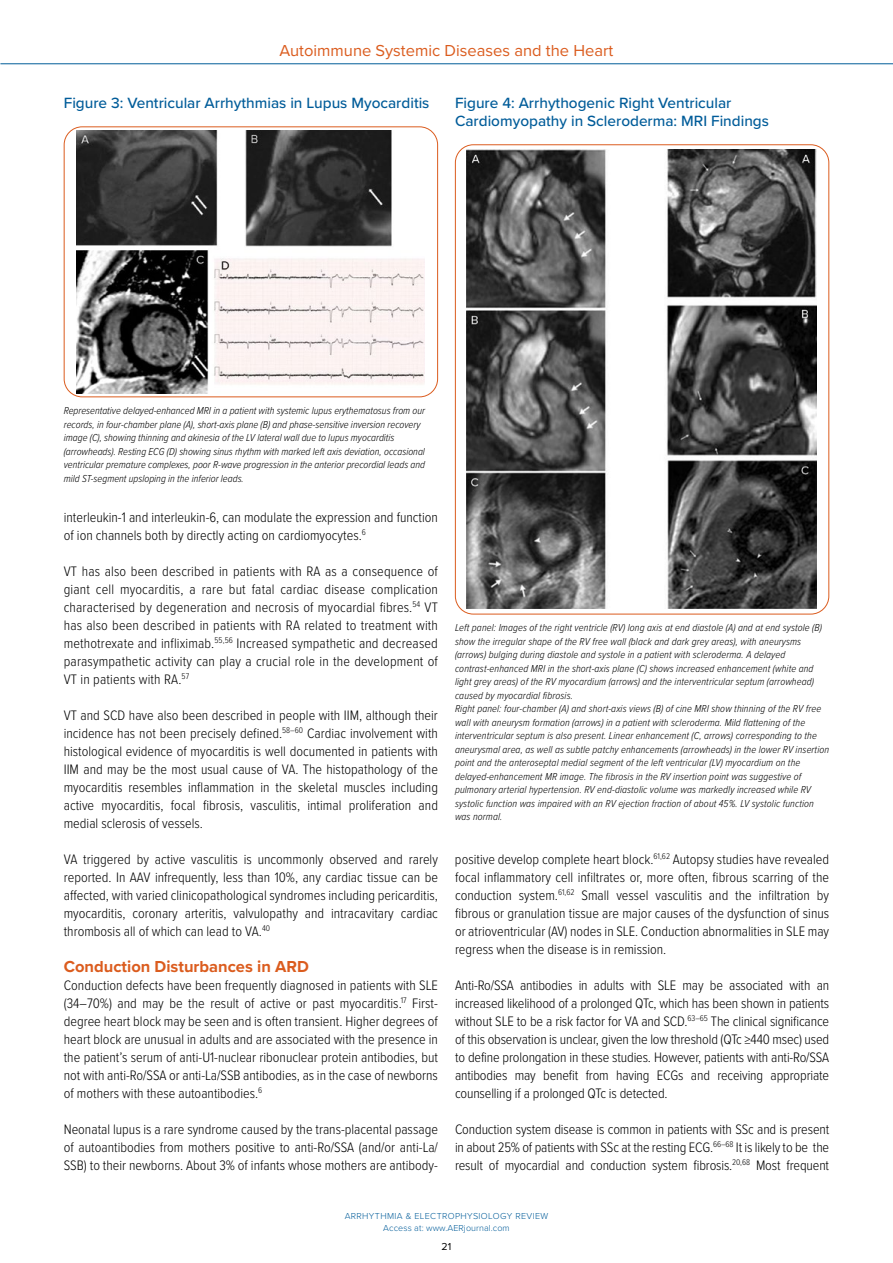
<style>
.page{position:relative;width:893px;height:1263px;background:#fff}
.page>*{position:absolute;margin:0;border:0;box-sizing:border-box;transform-origin:0 0}
.t1{font:16.5px "Proxima Nova";color:#db5c1e}
.t2{font:700 16.5px "Proxima Nova";color:#db5c1e}
.t3{font:500 15.3px/18px "Proxima Nova";color:#005c99}
.t4{font:300 14.25px/18px "Proxima Nova Cond";color:#000;text-align:justify}
.t5{font:italic 300 10.5px/13.5px "Proxima Nova Cond";letter-spacing:.01em;color:#000}
.t6{font:10.5px "Proxima Nova";color:#000}
.t7{font:300 9px/12.8px "Proxima Nova";letter-spacing:.04em;color:#005c99;text-align:center}
</style>
<div class="page">
<hr style="left:0;top:64px;width:893px;height:1px;background:#005c99">
<img style="left:77px;top:130px;width:348px;height:263px">
<div style="left:64px;top:126px;width:374px;height:271px;border:1px solid #db5c1e;border-radius:18px"></div>
<img style="left:467px;top:149px;width:350px;height:460px">
<p class="t1" style="left:279px;top:38px;width:335px">Autoimmune Systemic Diseases and the Heart</p>
<p class="t3" style="left:64px;top:93px;width:367px">Figure 3: Ventricular Arrhythmias in Lupus Myocarditis</p>
<p class="t3" style="left:455px;top:93px;width:316px">Figure 4: Arrhythogenic Right Ventricular<br>Cardiomyopathy in Scleroderma: MRI Findings</p>
<p class="t5" style="left:64px;top:403px;width:363px">Representative delayed-enhanced MRI in a patient with systemic lupus erythematosus from our records, in four-chamber plane (A), short-axis plane (B) and phase-sensitive inversion recovery image (C), showing thinning and akinesia of the LV lateral wall due to lupus myocarditis (arrowheads). Resting ECG (D) showing sinus rhythm with marked left axis deviation, occasional ventricular premature complexes, poor R-wave progression in the anterior precordial leads and mild ST-segment upsloping in the inferior leads.</p>
<p class="t4" style="left:64px;top:508px;width:376px">interleukin-1 and interleukin-6, can modulate the expression and function of ion channels both by directly acting on cardiomyocytes.<sup>6</sup></p>
<p class="t4" style="left:64px;top:562px;width:376px">VT has also been described in patients with RA as a consequence of giant cell myocarditis, a rare but fatal cardiac disease complication characterised by degeneration and necrosis of myocardial fibres.<sup>54</sup> VT has also been described in patients with RA related to treatment with methotrexate and infliximab.<sup>55,56</sup> Increased sympathetic and decreased parasympathetic activity can play a crucial role in the development of VT in patients with RA.<sup>57</sup></p>
<p class="t4" style="left:64px;top:706px;width:376px">VT and SCD have also been described in people with IIM, although their incidence has not been precisely defined.<sup>58–60</sup> Cardiac involvement with histological evidence of myocarditis is well documented in patients with IIM and may be the most usual cause of VA. The histopathology of the myocarditis resembles inflammation in the skeletal muscles including active myocarditis, focal fibrosis, vasculitis, intimal proliferation and medial sclerosis of vessels.</p>
<p class="t4" style="left:64px;top:849px;width:376px">VA triggered by active vasculitis is uncommonly observed and rarely reported. In AAV infrequently, less than 10%, any cardiac tissue can be affected, with varied clinicopathological syndromes including pericarditis, myocarditis, coronary arteritis, valvulopathy and intracavitary cardiac thrombosis all of which can lead to VA.<sup>40</sup></p>
<p class="t2" style="left:64px;top:954px;width:247px">Conduction Disturbances in ARD</p>
<p class="t4" style="left:64px;top:976px;width:376px">Conduction defects have been frequently diagnosed in patients with SLE (34–70%) and may be the result of active or past myocarditis.<sup>17</sup> First&shy;degree heart block may be seen and is often transient. Higher degrees of heart block are unusual in adults and are associated with the presence in the patient’s serum of anti-U1-nuclear ribonuclear protein antibodies, but not with anti-Ro/SSA or anti-La/SSB antibodies, as in the case of newborns of mothers with these autoantibodies.<sup>6</sup></p>
<p class="t4" style="left:64px;top:1120px;width:376px">Neonatal lupus is a rare syndrome caused by the trans-placental passage of autoantibodies from mothers positive to anti-Ro/SSA (and/or anti-La/ SSB) to their newborns. About 3% of infants whose mothers are antibody-</p>
<p class="t5" style="left:455px;top:620px;width:376px">Left panel: Images of the right ventricle (RV) long axis at end diastole (A) and at end systole (B) show the irregular shape of the RV free wall (black and dark grey areas), with aneurysms (arrows) bulging during diastole and systole in a patient with scleroderma. A delayed contrast-enhanced MRI in the short-axis plane (C) shows increased enhancement (white and light grey areas) of the RV myocardium (arrows) and the interventricular septum (arrowhead) caused by myocardial fibrosis.<br>Right panel: four-chamber (A) and short-axis views (B) of cine MRI show thinning of the RV free wall with aneurysm formation (arrows) in a patient with scleroderma. Mild flattening of the interventricular septum is also present. Linear enhancement (C, arrows) corresponding to the aneurysmal area, as well as subtle patchy enhancements (arrowheads) in the lower RV insertion point and the anteroseptal medial segment of the left ventricular (LV) myocardium on the delayed-enhancement MR image. The fibrosis in the RV insertion point was suggestive of pulmonary arterial hypertension. RV end-diastolic volume was markedly increased while RV systolic function was impaired with an RV ejection fraction of about 45%. LV systolic function was normal.</p>
<p class="t4" style="left:455px;top:850px;width:376px">positive develop complete heart block.<sup>61,62</sup> Autopsy studies have revealed focal inflammatory cell infiltrates or, more often, fibrous scarring of the conduction system.<sup>61,62</sup> Small vessel vasculitis and the infiltration by fibrous or granulation tissue are major causes of the dysfunction of sinus or atrioventricular (AV) nodes in SLE. Conduction abnormalities in SLE may regress when the disease is in remission.</p>
<p class="t4" style="left:455px;top:976px;width:376px">Anti-Ro/SSA antibodies in adults with SLE may be associated with an increased likelihood of a prolonged QTc, which has been shown in patients without SLE to be a risk factor for VA and SCD.<sup>63–65</sup> The clinical significance of this observation is unclear, given the low threshold (QTc ≥440 msec) used to define prolongation in these studies. However, patients with anti-Ro/SSA antibodies may benefit from having ECGs and receiving appropriate counselling if a prolonged QTc is detected.</p>
<p class="t4" style="left:455px;top:1120px;width:376px">Conduction system disease is common in patients with SSc and is present in about 25% of patients with SSc at the resting ECG.<sup>66–68</sup> It is likely to be the result of myocardial and conduction system fibrosis.<sup>20,68</sup> Most frequent</p>
<p class="t7" style="left:345px;top:1209px;width:205px">ARRHYTHMIA &amp; ELECTROPHYSIOLOGY REVIEW<br>Access at: www.AERjournal.com</p>
<p class="t6" style="left:442px;top:1239px;width:11px">21</p>
</div>
